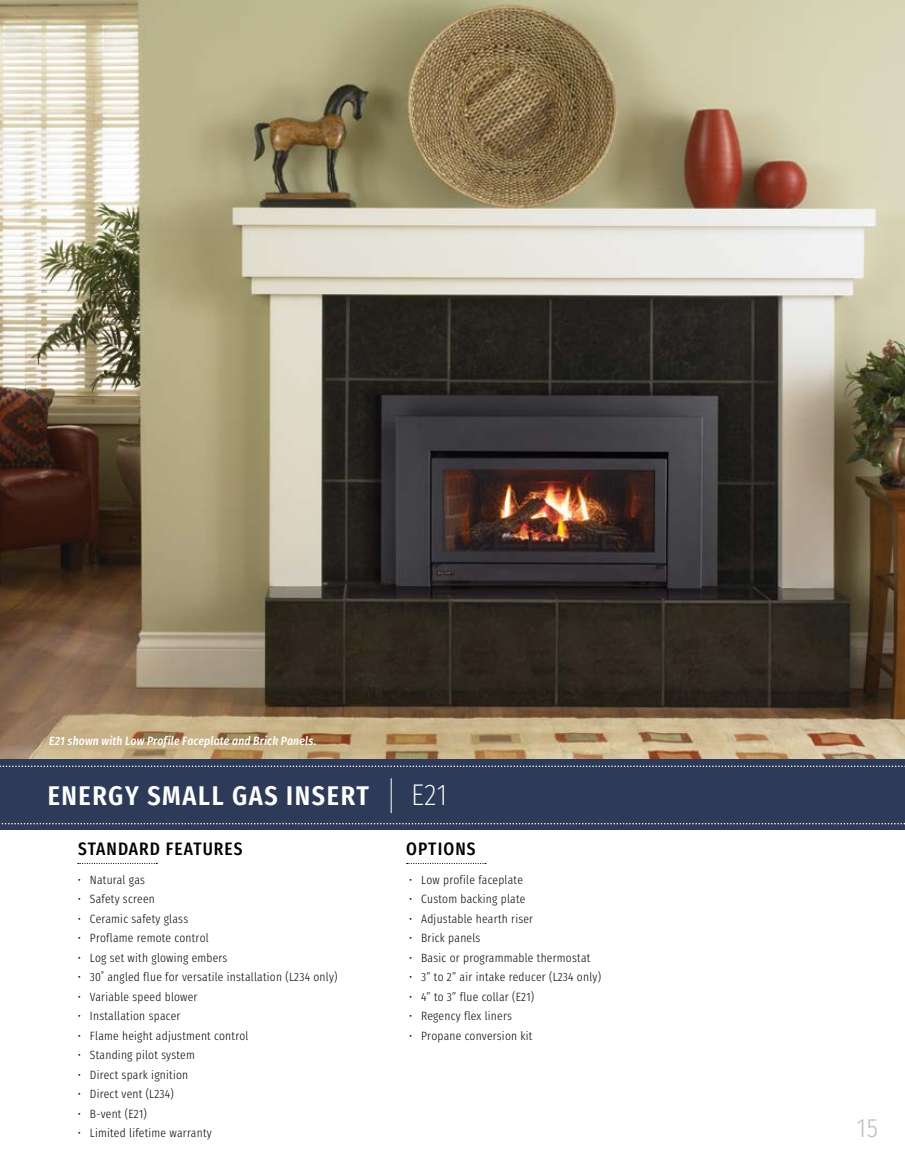
<style>
.page{position:relative;width:905px;height:1161px;background:#fff}
.page>*{position:absolute;margin:0;border:0;box-sizing:border-box;transform-origin:0 0}
.t1{font:200 30px "Fira Sans Condensed";color:#fff}
.t2{font:600 27px "Fira Sans Condensed";letter-spacing:.06em;color:#fff}
.t3{font:300 26.4px "Fira Sans Condensed";color:#bcbec0}
.t4{font:500 18px "Fira Sans Condensed";letter-spacing:.06em;color:#000}
.t5{font:300 12px "Fira Sans Condensed";letter-spacing:.02em;color:#000}
.t6{font:italic 500 12px "Fira Sans Condensed";letter-spacing:.015em;color:#fff}
</style>
<div class="page">
<img style="left:0;top:0;width:904px;height:760px">
<div style="left:0;top:760px;width:904px;height:70px;background:#2d3b59"></div>
<svg style="left:1px;top:823px;width:904px;height:1px"></svg>
<svg style="left:0;top:766px;width:905px;height:1px"></svg>
<hr style="left:391px;top:778px;width:1px;height:35px;background:#fff">
<svg style="left:78px;top:863px;width:79px;height:1px"></svg>
<svg style="left:406px;top:863px;width:80px;height:1px"></svg>
<p class="t6" style="left:49px;top:733px;width:269px">E21 shown with Low Profile Faceplate and Brick Panels.</p>
<h2 class="t2" style="left:48px;top:770px;width:323px">ENERGY SMALL GAS INSERT</h2>
<h1 class="t1" style="left:411px;top:767px;width:38px">E21</h1>
<h3 class="t4" style="left:78px;top:832px;width:166px">STANDARD FEATURES</h3>
<h3 class="t4" style="left:406px;top:832px;width:71px">OPTIONS</h3>
<p class="t5" style="left:78px;top:868px;width:69px">• Natural gas</p>
<p class="t5" style="left:78px;top:888px;width:78px">• Safety screen</p>
<p class="t5" style="left:78px;top:907px;width:112px">• Ceramic safety glass</p>
<p class="t5" style="left:78px;top:927px;width:132px">• Proflame remote control</p>
<p class="t5" style="left:78px;top:946px;width:151px">• Log set with glowing embers</p>
<p class="t5" style="left:78px;top:966px;width:261px">• 30˚ angled flue for versatile installation (L234 only)</p>
<p class="t5" style="left:78px;top:985px;width:121px">• Variable speed blower</p>
<p class="t5" style="left:78px;top:1005px;width:104px">• Installation spacer</p>
<p class="t5" style="left:78px;top:1024px;width:172px">• Flame height adjustment control</p>
<p class="t5" style="left:78px;top:1044px;width:118px">• Standing pilot system</p>
<p class="t5" style="left:78px;top:1063px;width:112px">• Direct spark ignition</p>
<p class="t5" style="left:78px;top:1083px;width:97px">• Direct vent (L234)</p>
<p class="t5" style="left:78px;top:1102px;width:71px">• B-vent (E21)</p>
<p class="t5" style="left:78px;top:1122px;width:135px">• Limited lifetime warranty</p>
<p class="t5" style="left:409px;top:868px;width:115px">• Low profile faceplate</p>
<p class="t5" style="left:409px;top:888px;width:118px">• Custom backing plate</p>
<p class="t5" style="left:409px;top:907px;width:125px">• Adjustable hearth riser</p>
<p class="t5" style="left:409px;top:927px;width:73px">• Brick panels</p>
<p class="t5" style="left:409px;top:946px;width:183px">• Basic or programmable thermostat</p>
<p class="t5" style="left:409px;top:966px;width:193px">• 3” to 2” air intake reducer (L234 only)</p>
<p class="t5" style="left:409px;top:985px;width:127px">• 4” to 3” flue collar (E21)</p>
<p class="t5" style="left:409px;top:1005px;width:104px">• Regency flex liners</p>
<p class="t5" style="left:409px;top:1024px;width:125px">• Propane conversion kit</p>
<h3 class="t3" style="left:856px;top:1103px;width:23px">15</h3>
</div>
